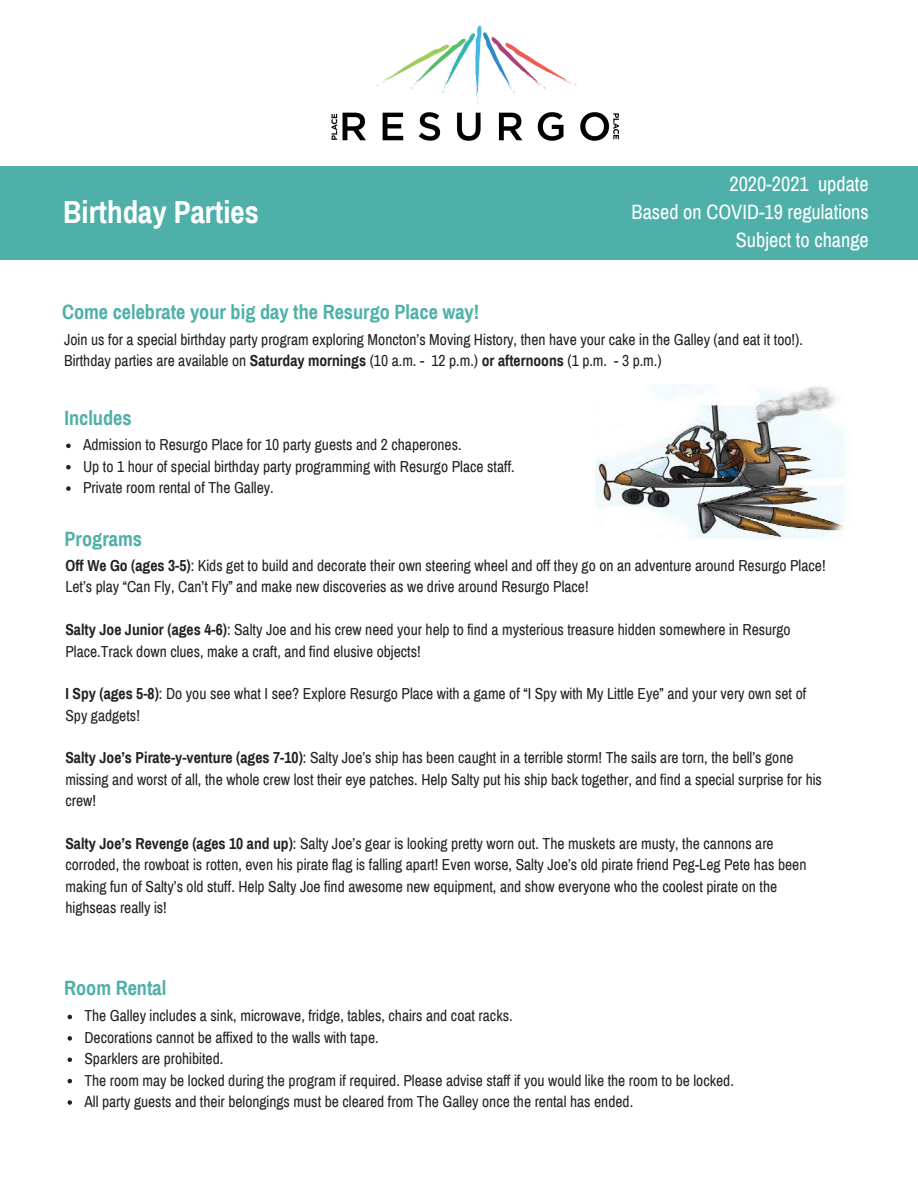
<style>
.page{position:relative;width:918px;height:1188px;background:#fff}
.page>*{position:absolute;margin:0;border:0;box-sizing:border-box;transform-origin:0 0}
.t1{font:700 31.2px "Archivo Narrow";color:#fff}
.t2{font:700 20.25px "Archivo Narrow";color:#4fb0a9}
.t3{font:20.25px/28.2px "Archivo Narrow";color:#fff;text-align:right}
.t4{font:15.6px/21.3px "Archivo Narrow";color:#222}
.s1{font-weight:700}
</style>
<div class="page">
<div style="left:0;top:166px;width:918px;height:93px;background:#4fb0a9"></div>
<svg style="left:66px;top:444px;width:5px;height:4px"></svg>
<svg style="left:66px;top:465px;width:5px;height:4px"></svg>
<svg style="left:66px;top:486px;width:5px;height:5px"></svg>
<img style="left:331px;top:25px;width:288px;height:116px">
<img style="left:595px;top:385px;width:251px;height:155px">
<svg style="left:68px;top:1015px;width:4px;height:4px"></svg>
<svg style="left:68px;top:1036px;width:4px;height:5px"></svg>
<svg style="left:68px;top:1057px;width:4px;height:5px"></svg>
<svg style="left:68px;top:1079px;width:4px;height:4px"></svg>
<svg style="left:68px;top:1100px;width:4px;height:5px"></svg>
<h1 class="t1" style="left:63px;top:195px;width:197px">Birthday Parties</h1>
<p class="t2" style="left:62px;top:301px;width:419px">Come celebrate your big day the Resurgo Place way!</p>
<p class="t3" style="left:632px;top:170px;width:239px">2020-2021 update<br>Based on COVID-19 regulations<br>Subject to change</p>
<p class="t4" style="left:64px;top:329px;width:740px">Join us for a special birthday party program exploring Moncton’s Moving History, then have your cake in the Galley (and eat it too!).<br>Birthday parties are available on <span class="s1">Saturday mornings</span> (10 a.m. - 12 p.m.) <span class="s1">or afternoons</span> (1 p.m. - 3 p.m.)</p>
<p class="t2" style="left:64px;top:407px;width:69px">Includes</p>
<p class="t4" style="left:83px;top:434px;width:433px">Admission to Resurgo Place for 10 party guests and 2 chaperones.<br>Up to 1 hour of special birthday party programming with Resurgo Place staff.<br>Private room rental of The Galley.</p>
<p class="t2" style="left:65px;top:528px;width:79px">Programs</p>
<p class="t4" style="left:65px;top:555px;width:762px"><span class="s1">Off We Go (ages 3-5)</span>: Kids get to build and decorate their own steering wheel and off they go on an adventure around Resurgo Place!<br>Let’s play “Can Fly, Can’t Fly” and make new discoveries as we drive around Resurgo Place!</p>
<p class="t4" style="left:65px;top:619px;width:727px"><span class="s1">Salty Joe Junior (ages 4-6)</span>: Salty Joe and his crew need your help to find a mysterious treasure hidden somewhere in Resurgo<br>Place.Track down clues, make a craft, and find elusive objects!</p>
<p class="t4" style="left:65px;top:683px;width:742px"><span class="s1">I Spy (ages 5-8)</span>: Do you see what I see? Explore Resurgo Place with a game of “I Spy with My Little Eye” and your very own set of<br>Spy gadgets!</p>
<p class="t4" style="left:65px;top:748px;width:758px"><span class="s1">Salty Joe’s Pirate-y-venture (ages 7-10)</span>: Salty Joe’s ship has been caught in a terrible storm! The sails are torn, the bell’s gone missing and worst of all, the whole crew lost their eye patches. Help Salty put his ship back together, and find a special surprise for his crew!</p>
<p class="t4" style="left:65px;top:833px;width:743px"><span class="s1">Salty Joe’s Revenge (ages 10 and up)</span>: Salty Joe’s gear is looking pretty worn out. The muskets are musty, the cannons are corroded, the rowboat is rotten, even his pirate flag is falling apart! Even worse, Salty Joe’s old pirate friend Peg-Leg Pete has been making fun of Salty’s old stuff. Help Salty Joe find awesome new equipment, and show everyone who the coolest pirate on the highseas really is!</p>
<p class="t2" style="left:64px;top:977px;width:104px">Room Rental</p>
<p class="t4" style="left:84px;top:1006px;width:651px">The Galley includes a sink, microwave, fridge, tables, chairs and coat racks.<br>Decorations cannot be affixed to the walls with tape.<br>Sparklers are prohibited.<br>The room may be locked during the program if required. Please advise staff if you would like the room to be locked.<br>All party guests and their belongings must be cleared from The Galley once the rental has ended.</p>
</div>
